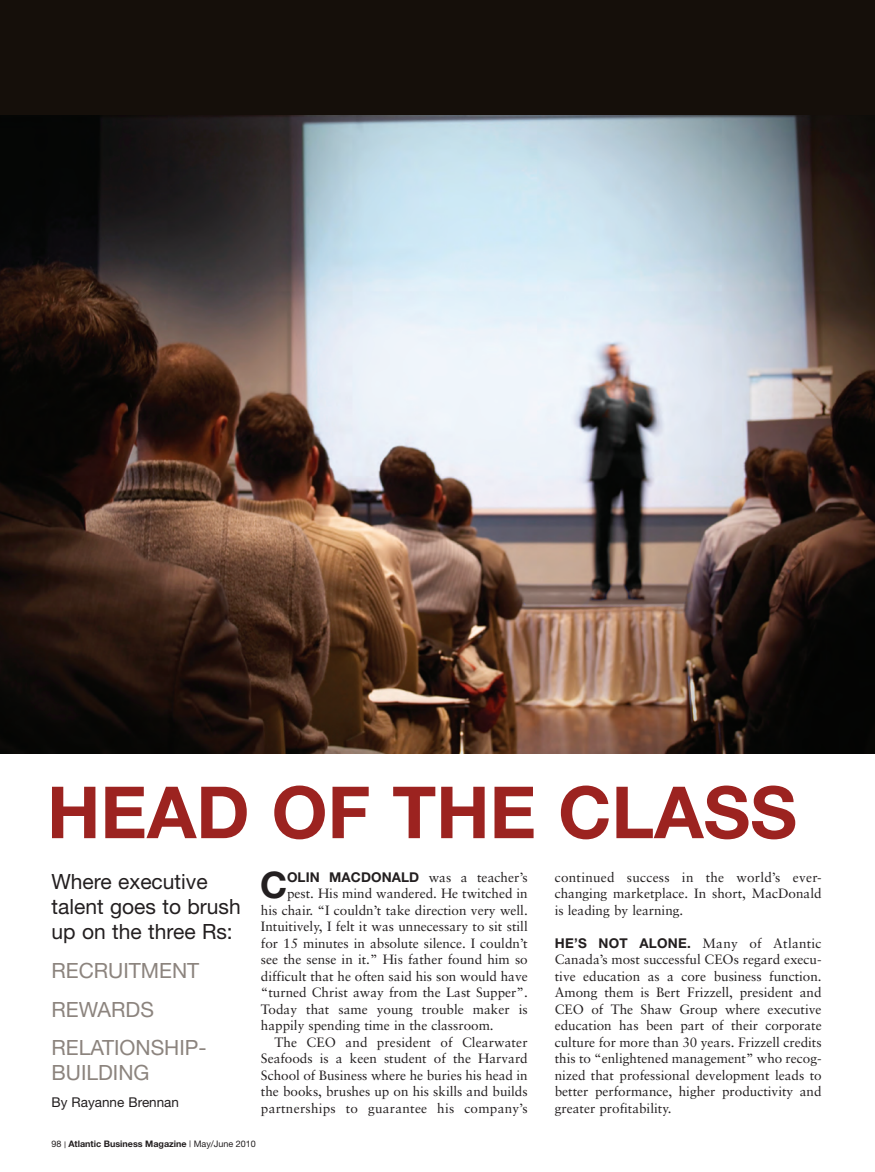
<style>
.page{position:relative;width:875px;height:1172px;background:#fff}
.page>*{position:absolute;margin:0;border:0;box-sizing:border-box;transform-origin:0 0}
.t1{font:700 72px "Helvetica Neue";color:#9c2320}
.t2{font:700 36.6px "Helvetica Neue";color:#231f20}
.t3{font:21px/25.2px "Helvetica Neue";color:#231f20}
.t4{font:21px/38.7px "Helvetica Neue";color:#8c847e}
.t5{font:13.5px/16.5px "Sabon";color:#231f20;text-align:justify}
.t6{font:700 13.5px "Helvetica Neue";letter-spacing:.005em;color:#231f20}
.t7{font:13.5px "Helvetica Neue";color:#231f20}
.t8{font:700 9px "Helvetica Neue";color:#231f20}
.s1{font-family:"Helvetica Neue";font-weight:700}
.s2{font-family:"Sabon";font-weight:400}
.s3{font-weight:400}
</style>
<div class="page">
<img style="left:0;top:0;width:874px;height:754px">
<h1 class="t1" style="left:47px;top:787px;width:751px">HEAD OF THE CLASS</h1>
<h3 class="t3" style="left:51px;top:871px;width:191px">Where executive talent goes to brush up on the three Rs:</h3>
<h3 class="t4" style="left:51px;top:953px;width:157px">RECRUITMENT<br>REWARDS<br>RELATIONSHIP-</h3>
<h3 class="t4" style="left:51px;top:1056px;width:99px">BUILDING</h3>
<p class="t7" style="left:51px;top:1097px;width:129px">By Rayanne Brennan</p>
<p class="t5" style="left:554px;top:870px;width:268px">continued success in the world’s ever&shy;changing marketplace. In short, MacDonald is leading by learning.</p>
<p class="t5" style="left:554px;top:936px;width:268px"><span class="s1">HE’S NOT ALONE.</span> Many of Atlantic Canada’s most successful CEOs regard execu&shy;tive education as a core business function.<br>Among them is Bert Frizzell, president and CEO of The Shaw Group where executive education has been part of their corporate culture for more than 30 years. Frizzell credits this to “enlightened management” who recog&shy;nized that professional development leads to better performance, higher productivity and greater profitability.</p>
<h2 class="t2" style="left:260px;top:872px;width:29px">C</h2>
<p class="t6" style="left:287px;top:872px;width:242px">OLIN MACDONALD <span class="s2">was a teacher’s</span></p>
<p class="t5" style="left:261px;top:886px;width:268px;text-indent:26px">pest. His mind wandered. He twitched in his chair. “I couldn’t take direction very well.<br>Intuitively, I felt it was unnecessary to sit still for 15 minutes in absolute silence. I couldn’t see the sense in it.” His father found him so difficult that he often said his son would have “turned Christ away from the Last Supper”.<br>Today that same young trouble maker is happily spending time in the classroom.</p>
<p class="t5" style="left:261px;top:1035px;width:268px;text-indent:14px">The CEO and president of Clearwater Seafoods is a keen student of the Harvard School of Business where he buries his head in the books, brushes up on his skills and builds partnerships to guarantee his company’s</p>
<p class="t8" style="left:51px;top:1141px;width:206px"><span class="s3">98 |</span> Atlantic Business Magazine <span class="s3">| May/June 2010</span></p>
</div>
